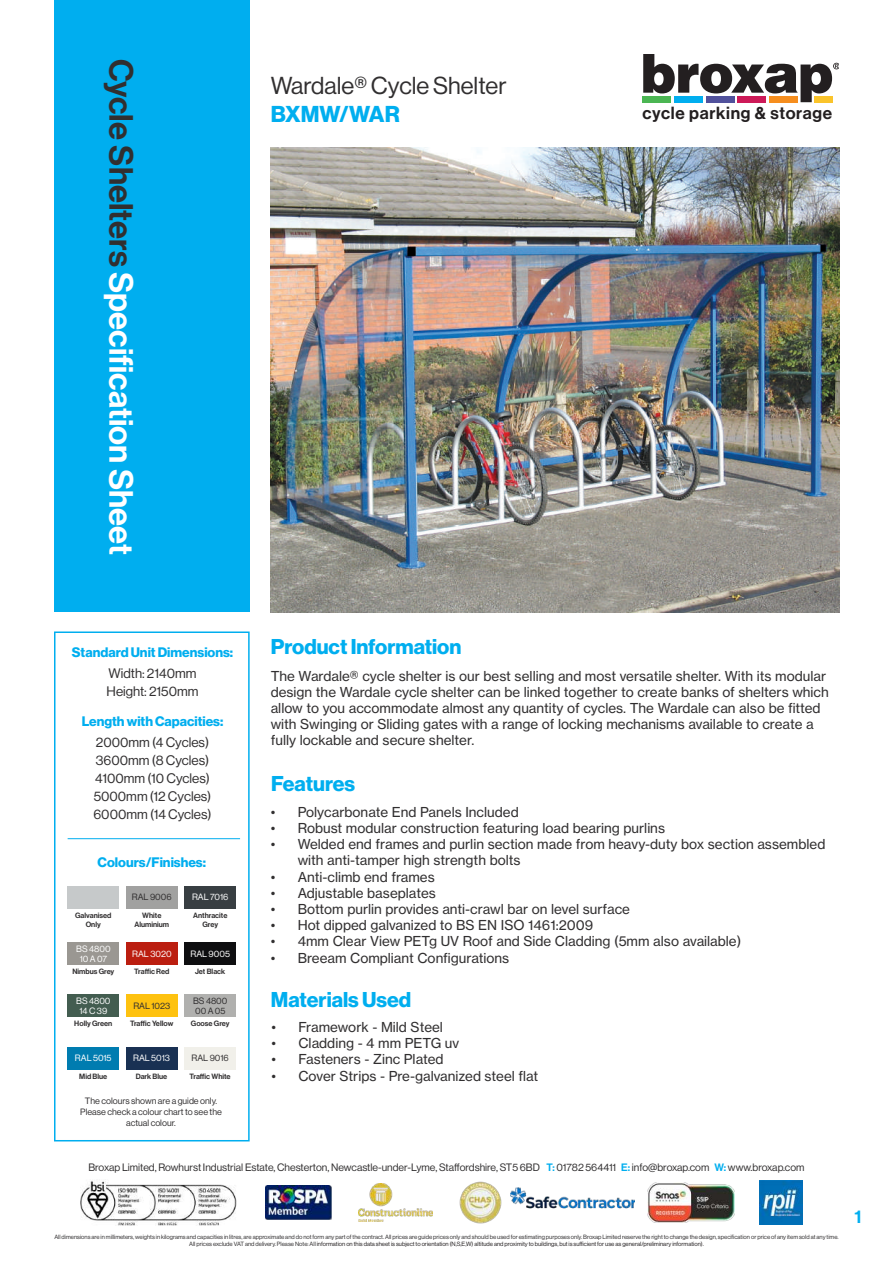
<style>
.page{position:relative;width:893px;height:1263px;background:#fff}
.page>*{position:absolute;margin:0;border:0;box-sizing:border-box;transform-origin:0 0}
.t1{font:33px "N Haas Grotesk DS Pro 65 Md";color:#fff}
.t2{font:24px "N Haas Grotesk DS Pro 55 Rg";color:#312f30}
.t3{font:22.5px "N Haas Grotesk DS Pro 75 Bd";color:#00aeef}
.t4{font:21px "N Haas Grotesk DS Pro 75 Bd";color:#00aeef}
.t5{font:18px "N Haas Grotesk DS Pro 65 Md";color:#00aeef}
.t6{font:17.25px "N Haas Grotesk DS Pro 65 Md";letter-spacing:.04em;color:#231f20}
.t7{font:13.5px/16.2px "N Haas Grotesk TX Pro 55 Rg";color:#312f30}
.t8{font:13.5px/18px "N Haas Grotesk DS Pro 55 Rg";color:#312f30}
.t9{font:13.5px "N Haas Grotesk DS Pro 75 Bd";color:#00aeef}
.t10{font:10.5px "N Haas Grotesk DS Pro 55 Rg";color:#312f30}
.t11{font:9px/10.8px "N Haas Grotesk DS Pro 55 Rg";color:#312f30;text-align:center}
.t12{font:9px/10.5px "N Haas Grotesk DS Pro 55 Rg";color:#fff;text-align:center}
.t13{font:7.5px/9px "N Haas Grotesk DS Pro 65 Md";color:#312f30;text-align:center}
.t14{font:6px/7.2px "N Haas Grotesk DS Pro 55 Rg";color:#312f30;text-align:center}
.s1{color:#312f30}
.s2{font-family:"N Haas Grotesk DS Pro 65 Md";color:#00aeef}
.s3{color:#231f20}
</style>
<div class="page">
<div style="left:54px;top:0;width:196px;height:612px;background:#00aeef"></div>
<svg style="left:643px;top:54px;width:196px;height:48px"></svg>
<div style="left:642px;top:96px;width:29px;height:6px;background:#4bb653"></div>
<div style="left:674px;top:96px;width:29px;height:6px;background:#00aeef"></div>
<div style="left:706px;top:96px;width:29px;height:6px;background:#51519c"></div>
<div style="left:737px;top:96px;width:29px;height:6px;background:#cd1a58"></div>
<div style="left:769px;top:96px;width:29px;height:6px;background:#f68e1e"></div>
<div style="left:814px;top:96px;width:18px;height:6px;background:#fac42b"></div>
<img style="left:265px;top:1185px;width:66px;height:34px">
<img style="left:359px;top:1184px;width:74px;height:37px">
<img style="left:80px;top:1181px;width:157px;height:44px">
<img style="left:511px;top:1188px;width:124px;height:21px">
<img style="left:459px;top:1181px;width:42px;height:42px">
<img style="left:648px;top:1182px;width:86px;height:40px">
<img style="left:759px;top:1181px;width:43px;height:43px">
<img style="left:270px;top:148px;width:570px;height:464px">
<div style="left:54px;top:631px;width:196px;height:510px;border:2px solid #00aeef"></div>
<hr style="left:68px;top:838px;width:172px;height:1px;background:#00aeef">
<div style="left:68px;top:886px;width:51px;height:23px;background:#c6c9ca"></div>
<div style="left:126px;top:886px;width:51px;height:23px;background:#a1a1a0"></div>
<div style="left:184px;top:886px;width:52px;height:23px;background:#383e42"></div>
<div style="left:68px;top:942px;width:51px;height:23px;background:#9a9792"></div>
<div style="left:126px;top:942px;width:52px;height:23px;background:#bb1e10"></div>
<div style="left:185px;top:942px;width:51px;height:23px;background:#0e0e10"></div>
<div style="left:68px;top:995px;width:51px;height:22px;background:#435d50"></div>
<div style="left:126px;top:995px;width:52px;height:22px;background:#fec210"></div>
<div style="left:185px;top:995px;width:51px;height:22px;background:#b0b0ae"></div>
<div style="left:68px;top:1047px;width:51px;height:23px;background:#007cb0"></div>
<div style="left:126px;top:1047px;width:51px;height:23px;background:#193153"></div>
<div style="left:184px;top:1047px;width:52px;height:23px;background:#f1f0ea"></div>
<h1 class="t1" style="left:140px;top:59px;width:497px;rotate:90deg"><span class="s1">Cycle Shelters</span> Specification Sheet</h1>
<h2 class="t2" style="left:271px;top:72px;width:237px">Wardale® Cycle Shelter</h2>
<h3 class="t3" style="left:271px;top:101px;width:131px">BXMW/WAR</h3>
<p class="t6" style="left:642px;top:103px;width:191px">cycle parking &amp; storage</p>
<p class="t9" style="left:72px;top:644px;width:163px">Standard Unit Dimensions:</p>
<p class="t8" style="left:107px;top:664px;width:93px">Width: 2140mm<br>Height: 2150mm</p>
<p class="t9" style="left:82px;top:713px;width:143px">Length with Capacities:</p>
<p class="t8" style="left:93px;top:733px;width:120px">2000mm (4 Cycles)<br>3600mm (8 Cycles)<br>4100mm (10 Cycles)<br>5000mm (12 Cycles)<br>6000mm (14 Cycles)</p>
<p class="t9" style="left:98px;top:855px;width:110px">Colours/Finishes:</p>
<p class="t11" style="left:132px;top:892px;width:41px">RAL 9006</p>
<p class="t12" style="left:192px;top:892px;width:38px">RAL 7016</p>
<p class="t13" style="left:75px;top:910px;width:38px">Galvanised<br>Only</p>
<p class="t13" style="left:134px;top:910px;width:36px">White<br>Aluminium</p>
<p class="t13" style="left:193px;top:910px;width:36px">Anthracite<br>Grey</p>
<p class="t12" style="left:76px;top:943px;width:36px">BS 4800<br>10 A 07</p>
<p class="t13" style="left:72px;top:967px;width:44px">Nimbus Grey</p>
<p class="t12" style="left:132px;top:948px;width:41px">RAL 3020</p>
<p class="t13" style="left:134px;top:967px;width:37px">Traffic Red</p>
<p class="t12" style="left:190px;top:948px;width:41px">RAL 9005</p>
<p class="t13" style="left:195px;top:967px;width:32px">Jet Black</p>
<p class="t12" style="left:76px;top:995px;width:36px">BS 4800<br>14 C 39</p>
<p class="t11" style="left:133px;top:1000px;width:38px">RAL 1023</p>
<p class="t13" style="left:130px;top:1019px;width:45px">Traffic Yellow</p>
<p class="t13" style="left:191px;top:1019px;width:40px">Goose Grey</p>
<p class="t11" style="left:193px;top:995px;width:36px;text-align:left">BS 4800<br>00 A 05</p>
<p class="t13" style="left:74px;top:1019px;width:40px">Holly Green</p>
<p class="t12" style="left:75px;top:1053px;width:38px">RAL 5015</p>
<p class="t13" style="left:79px;top:1072px;width:30px">Mid Blue</p>
<p class="t12" style="left:133px;top:1053px;width:38px">RAL 5013</p>
<p class="t13" style="left:136px;top:1072px;width:33px">Dark Blue</p>
<p class="t11" style="left:192px;top:1053px;width:39px">RAL 9016</p>
<p class="t13" style="left:189px;top:1072px;width:43px">Traffic White</p>
<p class="t11" style="left:80px;top:1096px;width:143px">The colours shown are a guide only.<br>Please check a colour chart to see the actual colour.</p>
<h3 class="t4" style="left:271px;top:634px;width:192px">Product Information</h3>
<p class="t7" style="left:271px;top:667px;width:560px">The Wardale® cycle shelter is our best selling and most versatile shelter. With its modular design the Wardale cycle shelter can be linked together to create banks of shelters which allow to you accommodate almost any quantity of cycles. The Wardale can also be fitted with Swinging or Sliding gates with a range of locking mechanisms available to create a fully lockable and secure shelter.</p>
<h3 class="t4" style="left:271px;top:771px;width:86px">Features</h3>
<p class="t7" style="left:271px;top:804px;width:250px">• Polycarbonate End Panels Included</p>
<p class="t7" style="left:271px;top:820px;width:396px">• Robust modular construction featuring load bearing purlins</p>
<p class="t7" style="left:298px;top:836px;width:529px;text-indent:-27px">• Welded end frames and purlin section made from heavy-duty box section assembled with anti-tamper high strength bolts</p>
<p class="t7" style="left:271px;top:868px;width:166px">• Anti-climb end frames</p>
<p class="t7" style="left:271px;top:885px;width:167px">• Adjustable baseplates</p>
<p class="t7" style="left:271px;top:901px;width:361px">• Bottom purlin provides anti-crawl bar on level surface</p>
<p class="t7" style="left:271px;top:917px;width:324px">• Hot dipped galvanized to BS EN ISO 1461:2009</p>
<p class="t7" style="left:271px;top:933px;width:472px">• 4mm Clear View PETg UV Roof and Side Cladding (5mm also available)</p>
<p class="t7" style="left:271px;top:949px;width:240px">• Breeam Compliant Configurations</p>
<h3 class="t4" style="left:271px;top:988px;width:142px">Materials Used</h3>
<p class="t7" style="left:271px;top:1019px;width:173px">• Framework - Mild Steel</p>
<p class="t7" style="left:271px;top:1035px;width:189px">• Cladding - 4 mm PETG uv</p>
<p class="t7" style="left:271px;top:1051px;width:174px">• Fasteners - Zinc Plated</p>
<p class="t7" style="left:271px;top:1067px;width:268px">• Cover Strips - Pre-galvanized steel flat</p>
<p class="t10" style="left:88px;top:1161px;width:717px">Broxap Limited, Rowhurst Industrial Estate, Chesterton, Newcastle-under-Lyme, Staffordshire, ST5 6BD <span class="s2">T:</span> 01782 564411 <span class="s2">E:</span> info@broxap.com <span class="s2">W:</span> www.broxap.com</p>
<p class="t14" style="left:54px;top:1233px;width:786px">All dimensions are in millimeters, weights in kilograms and capacities in litres, are approximate and do not form any part of the contract. All prices are guide prices only and should be used for estimating purposes only. Broxap Limited reserve the right to change the design, specification or price of any item sold at any time.<br>All prices exclude VAT and delivery. Please Note: All <span class="s3">information on this data sheet is subject to orientation (N,S,E,W) altitude and proximity to buildings, but is sufficient for use as general/preliminary information).</span></p>
<h3 class="t5" style="left:855px;top:1206px;width:9px">1</h3>
</div>
